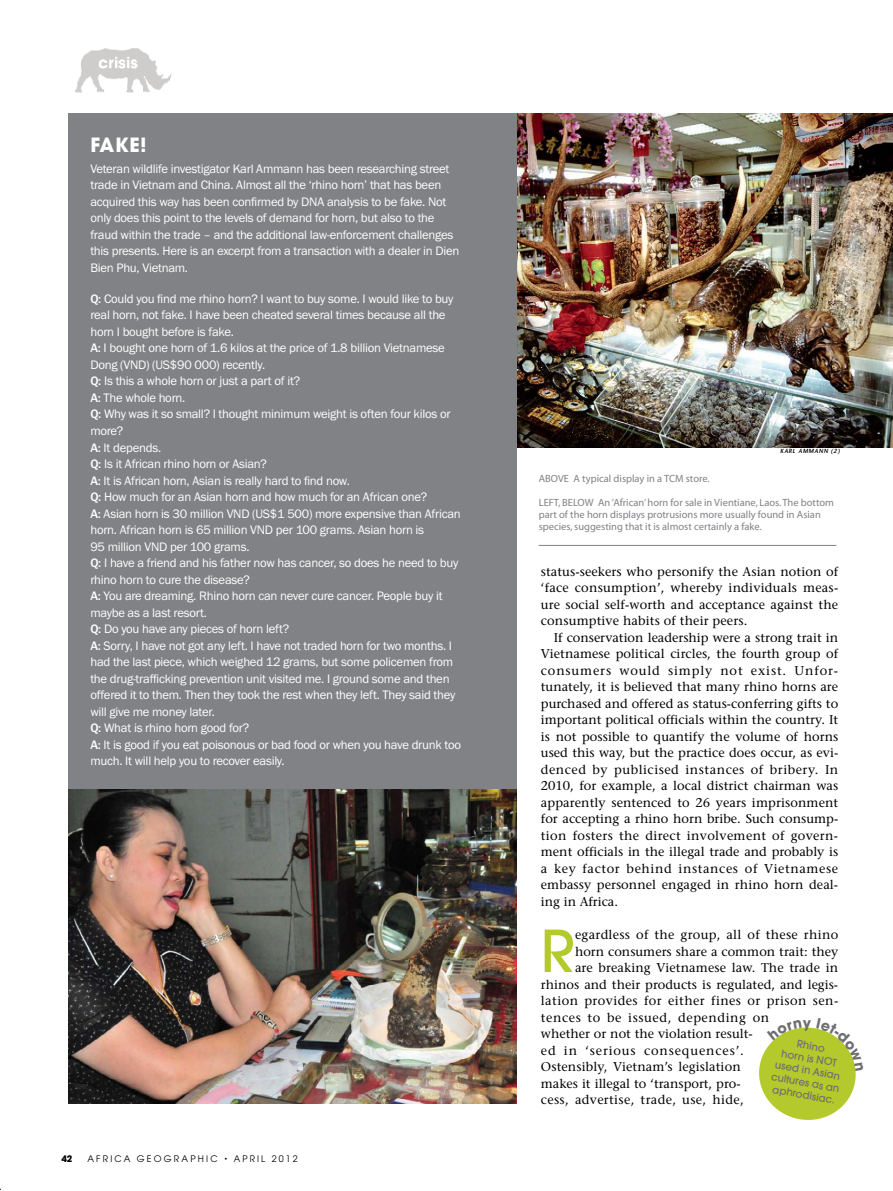
<style>
.page{position:relative;width:893px;height:1191px;background:#fff}
.page>*{position:absolute;margin:0;border:0;box-sizing:border-box;transform-origin:0 0}
.t1{font:500 57.3px "Avant Garde";color:#b4c92b}
.t2{font:700 19.5px "Avant Garde";color:#fff}
.t3{font:12.75px/16.5px "Franklin Gothic";letter-spacing:-.02em;color:#fff}
.t4{font:12.75px "Stone Serif";letter-spacing:.005em;color:#000}
.t5{font:12.75px "Stone Serif";letter-spacing:.025em;color:#000}
.t6{font:12.75px "Stone Serif";letter-spacing:.045em;color:#000}
.t7{font:12.75px "Stone Serif";letter-spacing:.065em;color:#000}
.t8{font:12.75px "Stone Serif";letter-spacing:.035em;color:#000}
.t9{font:12.75px "Stone Serif";letter-spacing:.04em;color:#000}
.t10{font:10.5px/12px "Myriad";color:#808285}
.t11{font:500 10.2px/12.3px "Avant Garde";color:#6d6e71;text-align:center}
.t12{font:9px "Avant Garde";letter-spacing:.24em;color:#000}
.t13{font:700 9px "Avant Garde";color:#000}
.t14{font:italic 600 6px "Stone Sans";letter-spacing:.1em;color:#000}
.s1{font-weight:700}
.s2{font-size:6px}
</style>
<div class="page">
<img style="left:517px;top:113px;width:376px;height:334px">
<div style="left:68px;top:113px;width:449px;height:685px;background:#808285"></div>
<img style="left:75px;top:48px;width:97px;height:45px">
<hr style="left:539px;top:545px;width:297px;height:1px;background:#808285">
<img style="left:68px;top:789px;width:449px;height:314px">
<svg style="left:759px;top:1027px;width:97px;height:93px"></svg>
<p class="t2" style="left:90px;top:132px;width:58px">FAKE!</p>
<p class="t3" style="left:90px;top:161px;width:371px">Veteran wildlife investigator Karl Ammann has been researching street trade in Vietnam and China. Almost all the ‘rhino horn’ that has been acquired this way has been confirmed by DNA analysis to be fake. Not only does this point to the levels of demand for horn, but also to the fraud within the trade – and the additional law-enforcement challenges this presents. Here is an excerpt from a transaction with a dealer in Dien Bien Phu, Vietnam.</p>
<p class="t3" style="left:90px;top:291px;width:372px"><span class="s1">Q:</span> Could you find me rhino horn? I want to buy some. I would like to buy real horn, not fake. I have been cheated several times because all the horn I bought before is fake.<br><span class="s1">A:</span> I bought one horn of 1.6 kilos at the price of 1.8 billion Vietnamese Dong (VND) (US$90 000) recently.<br><span class="s1">Q:</span> Is this a whole horn or just a part of it?<br><span class="s1">A:</span> The whole horn.<br><span class="s1">Q:</span> Why was it so small? I thought minimum weight is often four kilos or more?<br><span class="s1">A:</span> It depends.<br><span class="s1">Q:</span> Is it African rhino horn or Asian?<br><span class="s1">A:</span> It is African horn, Asian is really hard to find now.<br><span class="s1">Q:</span> How much for an Asian horn and how much for an African one?<br><span class="s1">A:</span> Asian horn is 30 million VND (US$1 500) more expensive than African horn. African horn is 65 million VND per 100 grams. Asian horn is<br>95 million VND per 100 grams.<br><span class="s1">Q:</span> I have a friend and his father now has cancer, so does he need to buy rhino horn to cure the disease?<br><span class="s1">A:</span> You are dreaming. Rhino horn can never cure cancer. People buy it maybe as a last resort.<br><span class="s1">Q:</span> Do you have any pieces of horn left?<br><span class="s1">A:</span> Sorry, I have not got any left. I have not traded horn for two months. I had the last piece, which weighed 12 grams, but some policemen from the drug-trafficking prevention unit visited me. I ground some and then offered it to them. Then they took the rest when they left. They said they will give me money later.<br><span class="s1">Q:</span> What is rhino horn good for?<br><span class="s1">A:</span> It is good if you eat poisonous or bad food or when you have drunk too much. It will help you to recover easily.</p>
<p class="t13" style="left:61px;top:1152px;width:13px">42</p>
<p class="t12" style="left:87px;top:1153px;width:212px">AFRICA GEOGRAPHIC <span class="s2">•</span> APRIL 2012</p>
<p class="t14" style="left:780px;top:447px;width:61px">KARL AMMANN (2)</p>
<p class="t10" style="left:539px;top:473px;width:173px">ABOVE A typical display in a TCM store.</p>
<p class="t10" style="left:539px;top:497px;width:297px">LEFT, BELOW An ‘African’ horn for sale in Vientiane, Laos. The bottom part of the horn displays protrusions more usually found in Asian species, suggesting that it is almost certainly a fake.</p>
<p class="t4" style="left:541px;top:563px;width:299px">status-seekers who personify the Asian notion of</p>
<p class="t4" style="left:541px;top:580px;width:299px">‘face consumption’, whereby individuals meas-</p>
<p class="t4" style="left:541px;top:596px;width:299px">ure social self-worth and acceptance against the</p>
<p class="t4" style="left:541px;top:613px;width:208px">consumptive habits of their peers.</p>
<p class="t4" style="left:554px;top:629px;width:286px">If conservation leadership were a strong trait in</p>
<p class="t4" style="left:541px;top:646px;width:299px">Vietnamese political circles, the fourth group of</p>
<p class="t7" style="left:541px;top:662px;width:299px">consumers would simply not exist. Unfor-</p>
<p class="t4" style="left:541px;top:679px;width:299px">tunately, it is believed that many rhino horns are</p>
<p class="t4" style="left:541px;top:695px;width:299px">purchased and offered as status-conferring gifts to</p>
<p class="t4" style="left:541px;top:712px;width:299px">important political officials within the country. It</p>
<p class="t4" style="left:541px;top:728px;width:299px">is not possible to quantify the volume of horns</p>
<p class="t4" style="left:541px;top:745px;width:299px">used this way, but the practice does occur, as evi-</p>
<p class="t9" style="left:541px;top:761px;width:299px">denced by publicised instances of bribery. In</p>
<p class="t4" style="left:541px;top:778px;width:299px">2010, for example, a local district chairman was</p>
<p class="t4" style="left:541px;top:794px;width:299px">apparently sentenced to 26 years imprisonment</p>
<p class="t4" style="left:541px;top:811px;width:299px">for accepting a rhino horn bribe. Such consump-</p>
<p class="t5" style="left:541px;top:827px;width:299px">tion fosters the direct involvement of govern-</p>
<p class="t4" style="left:541px;top:844px;width:299px">ment officials in the illegal trade and probably is</p>
<p class="t6" style="left:541px;top:860px;width:299px">a key factor behind instances of Vietnamese</p>
<p class="t4" style="left:541px;top:877px;width:299px">embassy personnel engaged in rhino horn deal-</p>
<p class="t4" style="left:541px;top:893px;width:79px">ing in Africa.</p>
<p class="t1" style="left:541px;top:915px;width:36px">R</p>
<p class="t4" style="left:575px;top:926px;width:265px">egardless of the group, all of these rhino</p>
<p class="t4" style="left:575px;top:943px;width:265px">horn consumers share a common trait: they</p>
<p class="t4" style="left:575px;top:959px;width:265px">are breaking Vietnamese law. The trade in</p>
<p class="t4" style="left:541px;top:976px;width:299px">rhinos and their products is regulated, and legis-</p>
<p class="t8" style="left:541px;top:992px;width:299px">lation provides for either fines or prison sen-</p>
<p class="t6" style="left:541px;top:1009px;width:230px">tences to be issued, depending on</p>
<p class="t4" style="left:541px;top:1025px;width:213px">whether or not the violation result-</p>
<p class="t7" style="left:541px;top:1042px;width:204px">ed in ‘serious consequences’.</p>
<p class="t4" style="left:541px;top:1058px;width:201px">Ostensibly, Vietnam’s legislation</p>
<p class="t4" style="left:541px;top:1075px;width:201px">makes it illegal to ‘transport, pro-</p>
<p class="t5" style="left:541px;top:1091px;width:204px">cess, advertise, trade, use, hide,</p>
<p class="t11" style="left:779px;top:1034px;width:71px;rotate:10deg">Rhino<br>horn is NOT used in Asian cultures as an aphrodisiac.</p>
</div>
